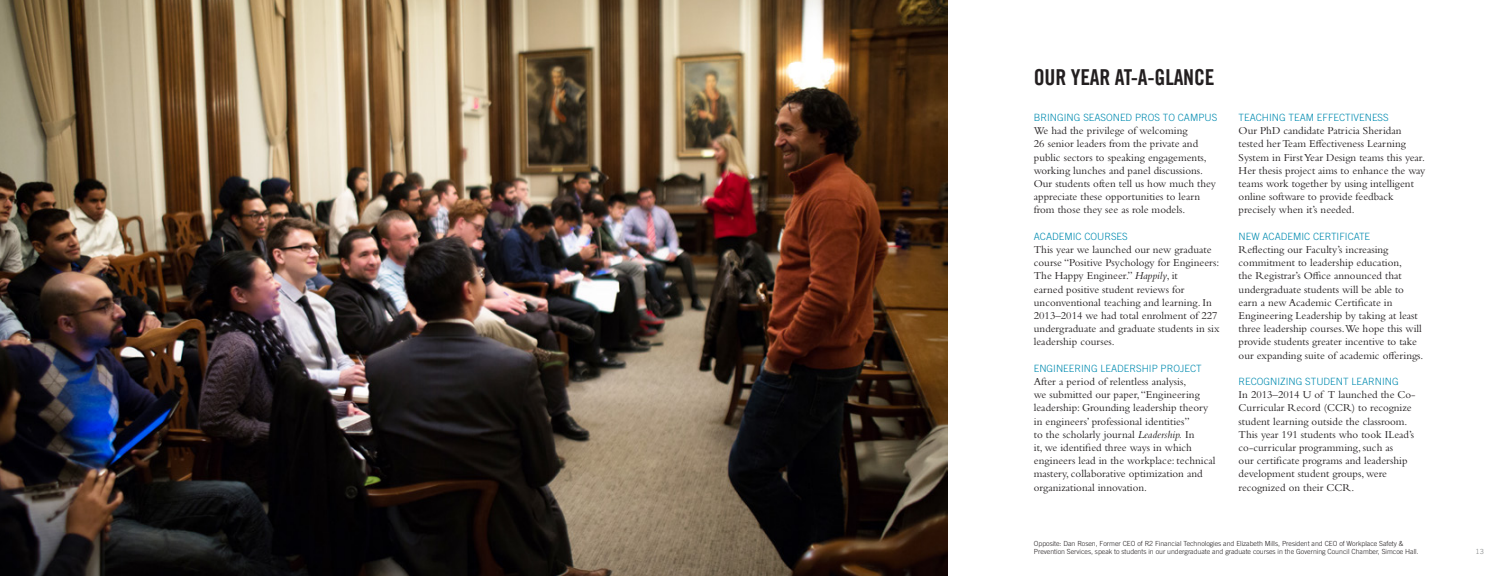
<style>
.page{position:relative;width:1512px;height:576px;background:#fff}
.page>*{position:absolute;margin:0;border:0;box-sizing:border-box;transform-origin:0 0}
.t1{font:22px "Trade Gothic LT Com Bd Cn 20";letter-spacing:-.01em;color:#231f20}
.t2{font:11px/13.2px "Bembo Std";color:#231f20}
.t3{font:300 10px "Trade Gothic LT Com";color:#008bb0}
.t4{font:300 7px/8.4px "Trade Gothic LT Com";letter-spacing:-.005em;color:#231f20}
.t5{font:7px "Trade Gothic LT Com";color:#8f9191}
.s1{font-style:italic}
</style>
<div class="page">
<img style="left:0;top:0;width:947px;height:576px">
<p class="t1" style="left:1034px;top:64px;width:182px">OUR YEAR AT-A-GLANCE</p>
<p class="t3" style="left:1034px;top:112px;width:185px">BRINGING SEASONED PROS TO CAMPUS</p>
<p class="t2" style="left:1034px;top:124px;width:184px">We had the privilege of welcoming<br>26 senior leaders from the private and public sectors to speaking engagements, working lunches and panel discussions.<br>Our students often tell us how much they appreciate these opportunities to learn from those they see as role models.</p>
<p class="t3" style="left:1034px;top:230px;width:95px">ACADEMIC COURSES</p>
<p class="t2" style="left:1034px;top:243px;width:187px">This year we launched our new graduate course “Positive Psychology for Engineers:<br>The Happy Engineer.” <span class="s1">Happily</span>, it<br>earned positive student reviews for unconventional teaching and learning. In 2013–2014 we had total enrolment of 227 undergraduate and graduate students in six leadership courses.</p>
<p class="t3" style="left:1034px;top:362px;width:169px">ENGINEERING LEADERSHIP PROJECT</p>
<p class="t2" style="left:1034px;top:375px;width:183px">After a period of relentless analysis,<br>we submitted our paper, “Engineering leadership: Grounding leadership theory in engineers’ professional identities”<br>to the scholarly journal <span class="s1">Leadership.</span> In<br>it, we identified three ways in which engineers lead in the workplace: technical mastery, collaborative optimization and organizational innovation.</p>
<p class="t3" style="left:1239px;top:112px;width:152px">TEACHING TEAM EFFECTIVENESS</p>
<p class="t2" style="left:1239px;top:124px;width:188px">Our PhD candidate Patricia Sheridan tested her Team Effectiveness Learning System in First Year Design teams this year.<br>Her thesis project aims to enhance the way teams work together by using intelligent online software to provide feedback precisely when it’s needed.</p>
<p class="t3" style="left:1239px;top:230px;width:133px">NEW ACADEMIC CERTIFICATE</p>
<p class="t2" style="left:1239px;top:243px;width:186px">Reflecting our Faculty’s increasing commitment to leadership education,<br>the Registrar’s Office announced that undergraduate students will be able to earn a new Academic Certificate in Engineering Leadership by taking at least three leadership courses.We hope this will provide students greater incentive to take our expanding suite of academic offerings.</p>
<p class="t3" style="left:1239px;top:376px;width:162px">RECOGNIZING STUDENT LEARNING</p>
<p class="t2" style="left:1239px;top:388px;width:179px">In 2013–2014 U of T launched the Co-Curricular Record (CCR) to recognize student learning outside the classroom.<br>This year 191 students who took ILead’s co-curricular programming, such as<br>our certificate programs and leadership development student groups, were recognized on their CCR.</p>
<p class="t4" style="left:1034px;top:539px;width:386px">Opposite: Dan Rosen, Former CEO of R2 Financial Technologies and Elizabeth Mills, President and CEO of Workplace Safety &amp;<br>Prevention Services, speak to students in our undergraduate and graduate courses in the Governing Council Chamber, Simcoe Hall.</p>
<p class="t5" style="left:1475px;top:547px;width:10px">13</p>
</div>
